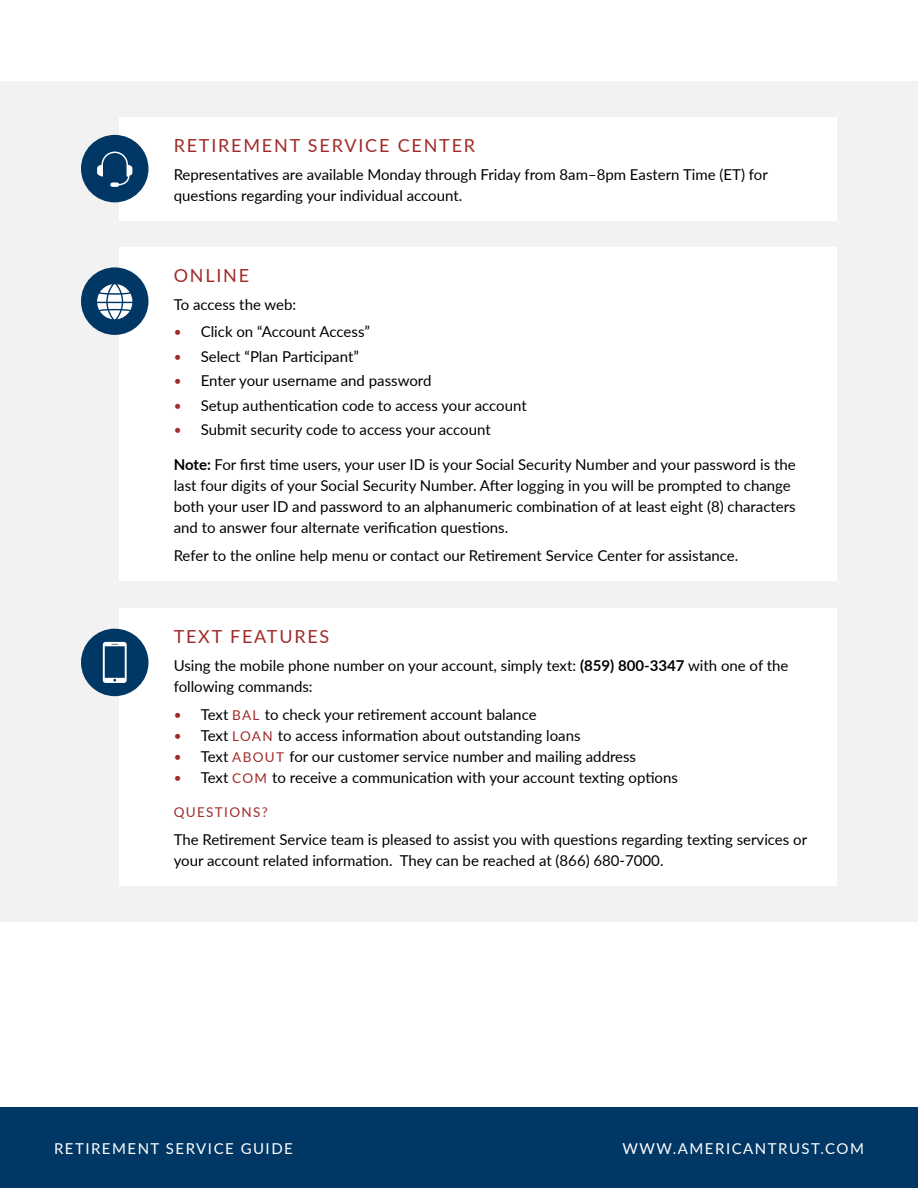
<style>
.page{position:relative;width:918px;height:1188px;background:#fff}
.page>*{position:absolute;margin:0;border:0;box-sizing:border-box;transform-origin:0 0}
.t1{font:18px "Lato";letter-spacing:.1em;color:#a02b2a}
.t2{font:15px/21px "Lato";color:#000}
.t3{font:15px "Lato";letter-spacing:.1em;color:#fff}
.t4{font:13.5px "Lato";letter-spacing:.1em;color:#a02b2a}
.s1{font-size:13.5px;color:#a02b2a}
.s2{font-weight:700}
</style>
<div class="page">
<div style="left:0;top:1107px;width:918px;height:81px;background:#003764"></div>
<div style="left:0;top:81px;width:918px;height:841px;background:#f2f2f2"></div>
<div style="left:120px;top:117px;width:717px;height:104px;background:#fff"></div>
<div style="left:120px;top:247px;width:717px;height:334px;background:#fff"></div>
<div style="left:120px;top:608px;width:717px;height:278px;background:#fff"></div>
<div style="left:81px;top:135px;width:67px;height:67px;background:#003764;border-radius:50%"></div>
<svg style="left:97px;top:152px;width:35px;height:35px"></svg>
<div style="left:81px;top:267px;width:67px;height:68px;background:#003764;border-radius:50%"></div>
<svg style="left:97px;top:284px;width:35px;height:35px"></svg>
<div style="left:81px;top:629px;width:67px;height:67px;background:#003764;border-radius:50%"></div>
<svg style="left:103px;top:642px;width:24px;height:41px"></svg>
<p class="t1" style="left:174px;top:132px;width:303px">RETIREMENT SERVICE CENTER</p>
<p class="t2" style="left:174px;top:163px;width:596px">Representatives are available Monday through Friday from 8am–8pm Eastern Time (ET) for questions regarding your individual account.</p>
<p class="t1" style="left:174px;top:262px;width:77px">ONLINE</p>
<p class="t2" style="left:174px;top:293px;width:124px">To access the web:</p>
<p class="t2" style="left:174px;top:321px;width:198px"><span class="s1">•</span> Click on “Account Access”</p>
<p class="t2" style="left:174px;top:345px;width:187px"><span class="s1">•</span> Select “Plan Participant”</p>
<p class="t2" style="left:174px;top:370px;width:259px"><span class="s1">•</span> Enter your username and password</p>
<p class="t2" style="left:174px;top:394px;width:355px"><span class="s1">•</span> Setup authentication code to access your account</p>
<p class="t2" style="left:174px;top:419px;width:319px"><span class="s1">•</span> Submit security code to access your account</p>
<p class="t2" style="left:174px;top:453px;width:624px"><span class="s2">Note:</span> For first time users, your user ID is your Social Security Number and your password is the last four digits of your Social Security Number. After logging in you will be prompted to change both your user ID and password to an alphanumeric combination of at least eight (8) characters and to answer four alternate verification questions.</p>
<p class="t2" style="left:174px;top:544px;width:566px">Refer to the online help menu or contact our Retirement Service Center for assistance.</p>
<p class="t1" style="left:174px;top:624px;width:157px">TEXT FEATURES</p>
<p class="t2" style="left:174px;top:654px;width:616px">Using the mobile phone number on your account, simply text: <span class="s2">(859) 800-3347</span> with one of the following commands:</p>
<p class="t2" style="left:174px;top:703px;width:364px"><span class="s1">•</span> Text <span class="s1">BAL</span> to check your retirement account balance</p>
<p class="t2" style="left:174px;top:724px;width:408px"><span class="s1">•</span> Text <span class="s1">LOAN</span> to access information about outstanding loans</p>
<p class="t2" style="left:174px;top:745px;width:464px"><span class="s1">•</span> Text <span class="s1">ABOUT</span> for our customer service number and mailing address</p>
<p class="t2" style="left:174px;top:766px;width:506px"><span class="s1">•</span> Text <span class="s1">COM</span> to receive a communication with your account texting options</p>
<p class="t4" style="left:174px;top:803px;width:96px">QUESTIONS?</p>
<p class="t2" style="left:174px;top:828px;width:635px">The Retirement Service team is pleased to assist you with questions regarding texting services or your account related information. They can be reached at (866) 680-7000.</p>
<p class="t3" style="left:54px;top:1137px;width:240px">RETIREMENT SERVICE GUIDE</p>
<p class="t3" style="left:623px;top:1137px;width:243px">WWW.AMERICANTRUST.COM</p>
</div>
